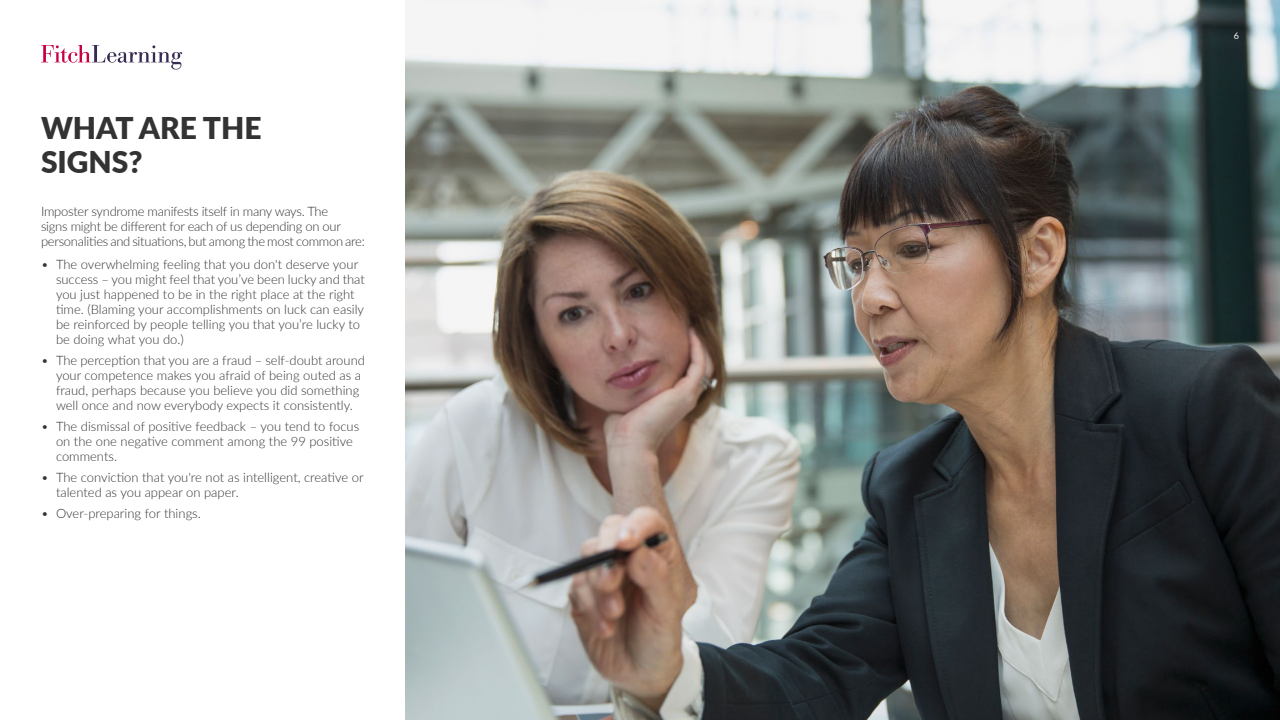
<style>
.page{position:relative;width:1280px;height:720px;background:#fff}
.page>*{position:absolute;margin:0;border:0;box-sizing:border-box;transform-origin:0 0}
.t1{font:900 30px/34px "Lato";color:#333}
.t2{font:300 13px/15px "Lato";color:#333}
.t3{font:300 13px/15px "Lato";letter-spacing:-.02em;color:#333}
.t4{font:9px "Lato";color:#fff}
</style>
<div class="page">
<img style="left:405px;top:0;width:875px;height:720px">
<svg style="left:41px;top:45px;width:141px;height:25px"></svg>
<h1 class="t1" style="left:41px;top:110px;width:222px">WHAT ARE THE<br>SIGNS?</h1>
<p class="t3" style="left:41px;top:204px;width:325px">Imposter syndrome manifests itself in many ways. The<br>signs might be different for each of us depending on our personalities and situations, but among the most common are:</p>
<p class="t2" style="left:56px;top:257px;width:310px;text-indent:-15px">• The overwhelming feeling that you don't deserve your success – you might feel that you’ve been lucky and that you just happened to be in the right place at the right time. (Blaming your accomplishments on luck can easily be reinforced by people telling you that you’re lucky to be doing what you do.)</p>
<p class="t2" style="left:56px;top:353px;width:310px;text-indent:-15px">• The perception that you are a fraud – self-doubt around your competence makes you afraid of being outed as a fraud, perhaps because you believe you did something well once and now everybody expects it consistently.</p>
<p class="t2" style="left:56px;top:419px;width:305px;text-indent:-15px">• The dismissal of positive feedback – you tend to focus on the one negative comment among the 99 positive comments.</p>
<p class="t2" style="left:56px;top:470px;width:309px;text-indent:-15px">• The conviction that you're not as intelligent, creative or talented as you appear on paper.</p>
<p class="t2" style="left:41px;top:506px;width:161px">• Over-preparing for things.</p>
<p class="t4" style="left:1234px;top:30px;width:7px">6</p>
</div>
